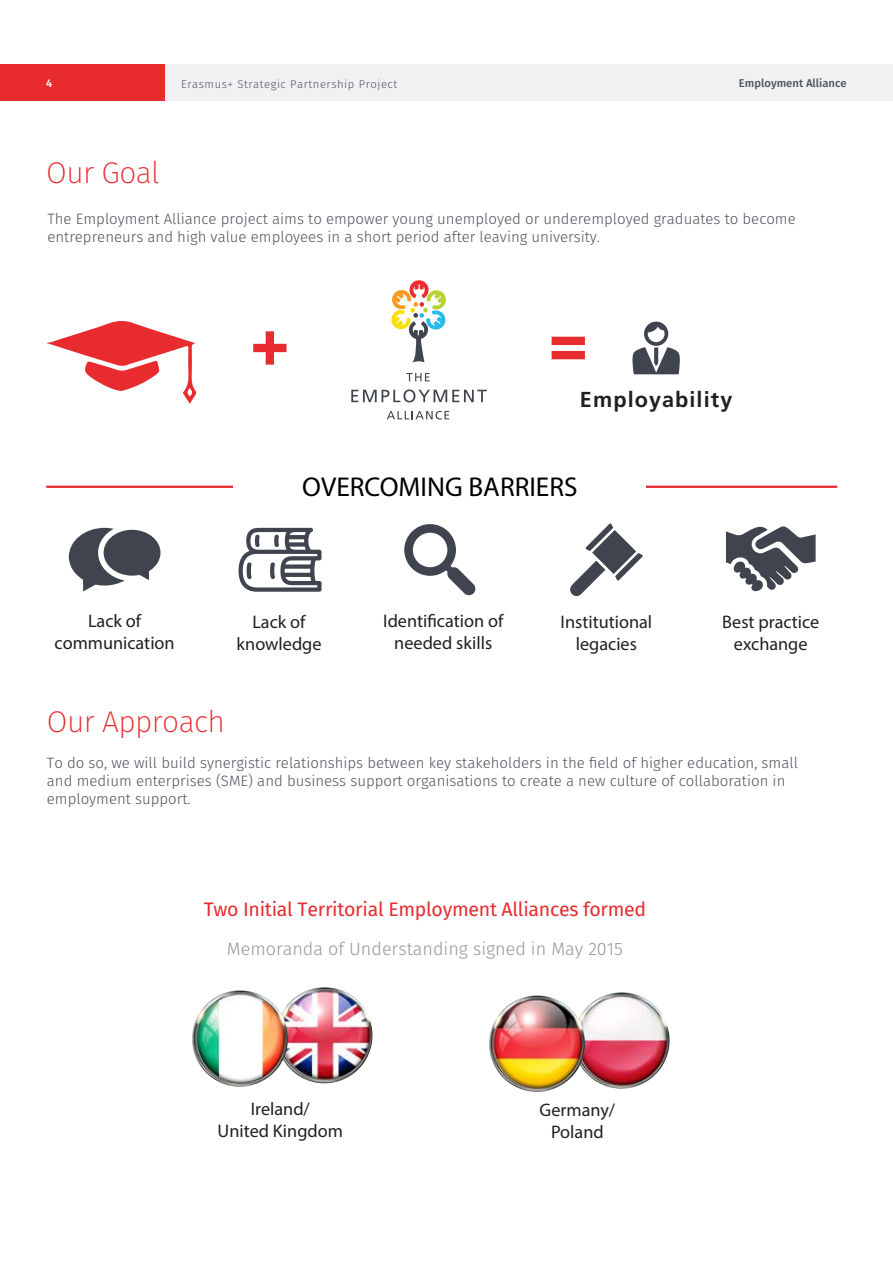
<style>
.page{position:relative;width:893px;height:1263px;background:#fff}
.page>*{position:absolute;margin:0;border:0;box-sizing:border-box;transform-origin:0 0}
.t1{font:200 30px "Fira Sans";letter-spacing:-.02em;color:#e82b2e}
.t2{font:27.3px "Myriad Pro";color:#000}
.t3{font:700 21.6px "Frutiger";letter-spacing:.05em;color:#231f20}
.T5{font:19.5px "Fira Sans";letter-spacing:-.015em;color:#e82b2e}
.t4{font:18.15px "Myriad Pro";color:#231f20}
.t5{font:300 18px "Fira Sans";color:#96969c}
.BC{font:300 15px/18px "Fira Sans";color:#4f535c}
.t6{font:300 11.25px "Fira Sans";letter-spacing:.05em;color:#4f535c}
.t7{font:500 11.25px "Fira Sans";color:#4f535c}
.C__Header{font:500 11.25px "Fira Sans";color:#fff}
</style>
<div class="page">
<div style="left:134px;top:64px;width:759px;height:36px;background:#f0f1f2"></div>
<div style="left:0;top:64px;width:165px;height:36px;background:#e82b2e"></div>
<svg style="left:406px;top:373px;width:24px;height:8px"></svg>
<svg style="left:351px;top:389px;width:136px;height:13px"></svg>
<svg style="left:387px;top:411px;width:62px;height:8px"></svg>
<svg style="left:391px;top:280px;width:55px;height:82px"></svg>
<svg style="left:632px;top:322px;width:48px;height:52px"></svg>
<hr style="left:46px;top:486px;width:791px;height:2px;background:#e82b2e">
<div style="left:233px;top:476px;width:413px;height:27px;background:#fff"></div>
<svg style="left:69px;top:528px;width:91px;height:63px"></svg>
<svg style="left:239px;top:528px;width:82px;height:64px"></svg>
<svg style="left:404px;top:524px;width:72px;height:71px"></svg>
<svg style="left:570px;top:523px;width:73px;height:73px"></svg>
<svg style="left:726px;top:526px;width:90px;height:66px"></svg>
<img style="left:276px;top:987px;width:96px;height:96px;border-radius:48px">
<img style="left:192px;top:990px;width:96px;height:97px;border-radius:48px">
<img style="left:573px;top:992px;width:97px;height:96px;border-radius:48px">
<img style="left:489px;top:995px;width:96px;height:97px;border-radius:48px">
<svg style="left:253px;top:331px;width:33px;height:34px"></svg>
<svg style="left:552px;top:337px;width:33px;height:22px"></svg>
<svg style="left:47px;top:321px;width:149px;height:83px"></svg>
<p class="C__Header" style="left:46px;top:75px;width:8px">4</p>
<p class="t6" style="left:181px;top:76px;width:218px">Erasmus+ Strategic Partnership Project</p>
<p class="t7" style="left:739px;top:75px;width:109px">Employment Alliance</p>
<h1 class="t1" style="left:46px;top:152px;width:115px">Our Goal</h1>
<p class="BC" style="left:47px;top:210px;width:750px">The Employment Alliance project aims to empower young unemployed or underemployed graduates to become entrepreneurs and high value employees in a short period after leaving university.</p>
<p class="t3" style="left:580px;top:387px;width:154px">Employability</p>
<p class="t4" style="left:88px;top:610px;width:55px">Lack of</p>
<p class="t4" style="left:55px;top:632px;width:122px">communication</p>
<p class="t2" style="left:302px;top:470px;width:277px">OVERCOMING BARRIERS</p>
<p class="t4" style="left:252px;top:611px;width:55px">Lack of</p>
<p class="t4" style="left:236px;top:633px;width:87px">knowledge</p>
<p class="t4" style="left:383px;top:610px;width:121px">Identification of</p>
<p class="t4" style="left:394px;top:632px;width:99px">needed skills</p>
<p class="t4" style="left:561px;top:610px;width:93px">Institutional</p>
<p class="t4" style="left:576px;top:632px;width:63px">legacies</p>
<p class="t4" style="left:722px;top:610px;width:99px">Best practice</p>
<p class="t4" style="left:734px;top:632px;width:75px">exchange</p>
<h1 class="t1" style="left:47px;top:700px;width:180px">Our Approach</h1>
<p class="BC" style="left:47px;top:754px;width:752px">To do so, we will build synergistic relationships between key stakeholders in the field of higher education, small and medium enterprises (SME) and business support organisations to create a new culture of collaboration in employment support.</p>
<p class="T5" style="left:204px;top:896px;width:444px">Two Initial Territorial Employment Alliances formed</p>
<h2 class="t5" style="left:227px;top:936px;width:398px">Memoranda of Understanding signed in May 2015</h2>
<p class="t4" style="left:251px;top:1097px;width:61px">Ireland/</p>
<p class="t4" style="left:218px;top:1119px;width:127px">United Kingdom</p>
<p class="t4" style="left:540px;top:1098px;width:77px">Germany/</p>
<p class="t4" style="left:551px;top:1120px;width:54px">Poland</p>
</div>
